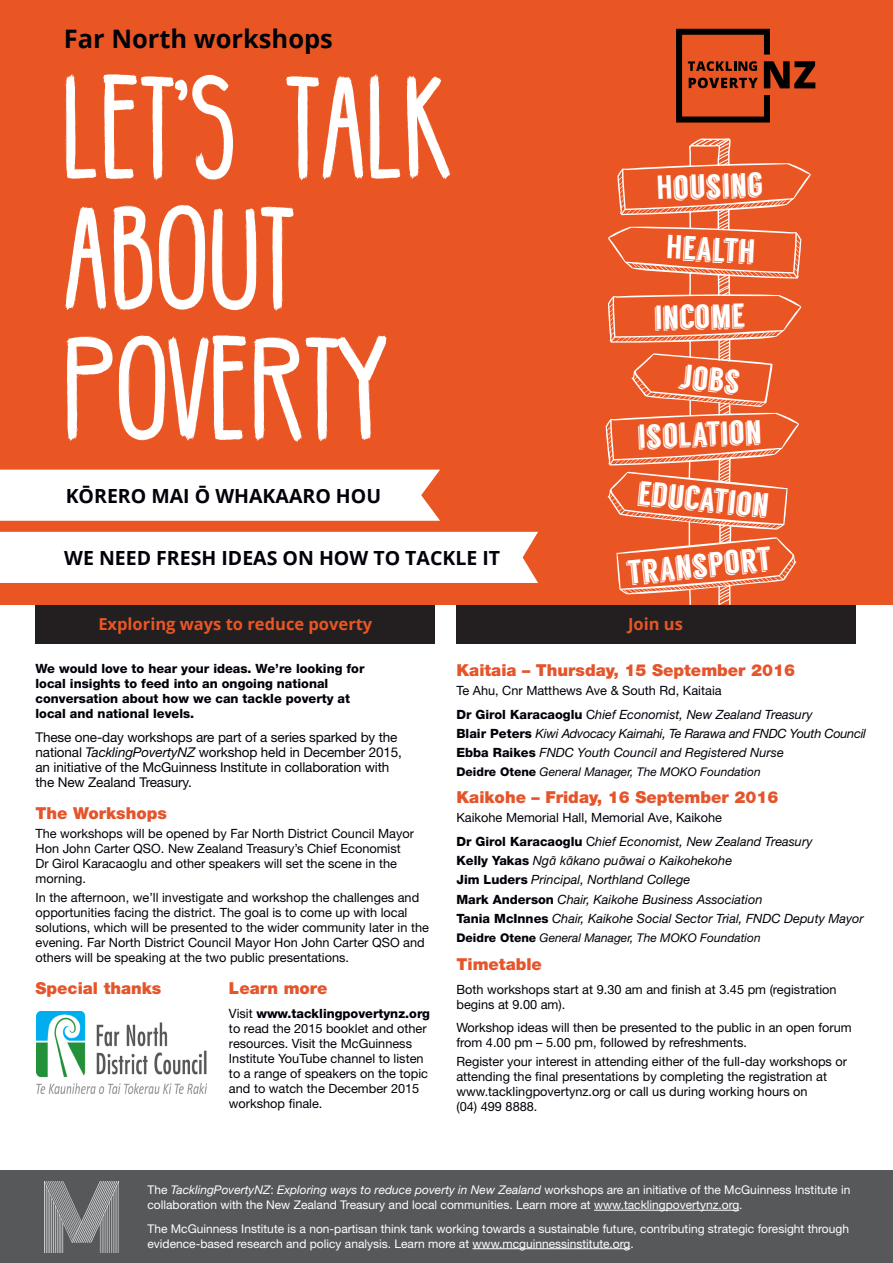
<style>
.page{position:relative;width:893px;height:1263px;background:#fff}
.page>*{position:absolute;margin:0;border:0;box-sizing:border-box;transform-origin:0 0}
.t1{font:105px/130.5px "BELLABOO";color:#fff}
.t2{font:33.3px "Langdon";color:#fff}
.t3{font:700 25.5px "Open Sans";color:#010209}
.t4{font:700 19.5px "Open Sans";color:#010209}
.t5{font:900 16.5px "Helvetica Neue LT Std";color:#e4552c}
.t6{font:700 16.5px "Open Sans";color:#ea5623}
.t7{font:13.5px/15px "Helvetica Neue LT Std";letter-spacing:-.01em;color:#010209}
.t8{font:12.75px/15px "Helvetica Neue LT Std";color:#010209}
.t9{font:italic 12.75px "Helvetica Neue LT Std";color:#010209}
.t10{font:800 12.75px/15px "Helvetica Neue LT Std";color:#010209}
.t11{font:italic 12.75px "Helvetica Neue LT Std";letter-spacing:-.02em;color:#010209}
.t12{font:12px/15px "Helvetica Neue LT Std";color:#fff}
.t13{font:italic 12px "Helvetica Neue LT Std";color:#010209}
.s1{font-style:italic}
.s2{font-weight:800}
.s3{font-weight:800;font-style:normal}
.s4{font-style:normal}
.s5{font-family:"Open Sans"}
</style>
<div class="page">
<div style="left:36px;top:574px;width:399px;height:70px;background:#231f20"></div>
<div style="left:456px;top:574px;width:400px;height:70px;background:#231f20"></div>
<div style="left:0;top:0;width:893px;height:605px;background:#ea5623"></div>
<div style="left:0;top:1170px;width:893px;height:93px;background:#57585a"></div>
<div style="left:0;top:470px;width:440px;height:51px;background:#fff"></div>
<img style="left:44px;top:1181px;width:74px;height:71px">
<div style="left:0;top:532px;width:538px;height:51px;background:#fff"></div>
<hr style="left:594px;top:1210px;width:145px;height:1px;background:#fff">
<hr style="left:472px;top:1248px;width:158px;height:1px;background:#fff">
<img style="left:37px;top:1011px;width:170px;height:82px">
<svg style="left:606px;top:28px;width:209px;height:577px"></svg>
<p class="t3" style="left:64px;top:21px;width:271px">Far North workshops</p>
<p class="t1" style="left:62px;top:60px;width:393px">LET<sup>’</sup>S TALK<br>ABOUT<br>POVERTY</p>
<p class="t4" style="left:66px;top:482px;width:317px">KŌRERO MAI Ō WHAKAARO HOU</p>
<p class="t4" style="left:64px;top:544px;width:437px">WE NEED FRESH IDEAS ON HOW TO TACKLE IT</p>
<p class="t2" style="left:656px;top:168px;width:108px;rotate:-2deg">Housing</p>
<p class="t2" style="left:667px;top:227px;width:90px;rotate:3deg">Health</p>
<p class="t2" style="left:653px;top:298px;width:92px;rotate:-1deg">income</p>
<p class="t2" style="left:681px;top:356px;width:63px;rotate:6deg">jobs</p>
<p class="t2" style="left:637px;top:417px;width:125px;rotate:-2deg">isolation</p>
<p class="t2" style="left:640px;top:473px;width:133px;rotate:6deg">education</p>
<p class="t2" style="left:625px;top:554px;width:146px;rotate:-6deg">transport</p>
<p class="t6" style="left:98px;top:612px;width:275px">Exploring ways to reduce poverty</p>
<p class="t6" style="left:628px;top:613px;width:56px">Join us</p>
<p class="t10" style="left:36px;top:661px;width:330px">We would love to hear your ideas. We’re looking for local insights to feed into an ongoing national conversation about how we can tackle poverty at local and national levels.</p>
<p class="t7" style="left:36px;top:729px;width:368px">These one-day workshops are part of a series sparked by the national <span class="s1">TacklingPovertyNZ</span> workshop held in December 2015, an initiative of the McGuinness Institute in collaboration with the New Zealand Treasury.</p>
<p class="t5" style="left:36px;top:803px;width:133px">The Workshops</p>
<p class="t8" style="left:36px;top:826px;width:380px">The workshops will be opened by Far North District Council Mayor Hon John Carter QSO. New Zealand Treasury’s Chief Economist Dr Girol Karacaoglu and other speakers will set the scene in the morning.</p>
<p class="t8" style="left:36px;top:890px;width:395px">In the afternoon, we’ll investigate and workshop the challenges and opportunities facing the district. The goal is to come up with local solutions, which will be presented to the wider community later in the evening. Far North District Council Mayor Hon John Carter QSO and others will be speaking at the two public presentations.</p>
<p class="t5" style="left:36px;top:978px;width:127px">Special thanks</p>
<p class="t5" style="left:229px;top:978px;width:100px">Learn more</p>
<p class="t8" style="left:229px;top:1005px;width:202px">Visit <span class="s2">www.tacklingpovertynz.org </span>to read the 2015 booklet and other resources. Visit the McGuinness<br>Institute YouTube channel to listen to a range of speakers on the topic and to watch the December 2015 workshop finale.</p>
<p class="t5" style="left:456px;top:660px;width:340px">Kaitaia – Thursday, 15 September 2016</p>
<p class="t8" style="left:456px;top:683px;width:267px">Te Ahu, Cnr Matthews Ave &amp; South Rd, Kaitaia</p>
<p class="t9" style="left:456px;top:706px;width:358px"><span class="s3">Dr Girol Karacaoglu</span> <span class="s4">C</span>hief Economist, New Zealand Treasury</p>
<p class="t11" style="left:456px;top:726px;width:411px"><span class="s3">Blair Peters</span> Kiwi Advocacy Kaimahi, Te Rarawa and FNDC Youth Council</p>
<p class="t9" style="left:456px;top:745px;width:329px"><span class="s3">Ebba Raikes</span> FNDC Youth Council and Registered Nurse</p>
<p class="t13" style="left:456px;top:765px;width:306px"><span class="s3">Deidre Otene</span> General Manager, The MOKO Foundation</p>
<p class="t5" style="left:456px;top:787px;width:323px">Kaikohe – Friday, 16 September 2016</p>
<p class="t8" style="left:456px;top:810px;width:267px">Kaikohe Memorial Hall, Memorial Ave, Kaikohe</p>
<p class="t9" style="left:456px;top:834px;width:358px"><span class="s3">Dr Girol Karacaoglu</span> <span class="s4">C</span>hief Economist, New Zealand Treasury</p>
<p class="t9" style="left:456px;top:853px;width:277px"><span class="s3">Kelly Yakas</span> Ng<span class="s5">ā</span> k<span class="s5">ā</span>kano pu<span class="s5">ā</span>wai o Kaikohekohe</p>
<p class="t9" style="left:456px;top:872px;width:235px"><span class="s3">Jim Luders</span> Principal, Northland College</p>
<p class="t9" style="left:456px;top:891px;width:308px"><span class="s3">Mark Anderson</span> Chair, Kaikohe Business Association</p>
<p class="t9" style="left:456px;top:911px;width:409px"><span class="s3">Tania McInnes</span> Chair, Kaikohe Social Sector Trial, FNDC Deputy Mayor</p>
<p class="t13" style="left:456px;top:931px;width:306px"><span class="s3">Deidre Otene</span> General Manager, The MOKO Foundation</p>
<p class="t5" style="left:456px;top:954px;width:87px">Timetable</p>
<p class="t8" style="left:456px;top:981px;width:382px">Both workshops start at 9.30 am and finish at 3.45 pm (registration begins at 9.00 am).</p>
<p class="t8" style="left:456px;top:1020px;width:397px">Workshop ideas will then be presented to the public in an open forum from 4.00 pm – 5.00 pm, followed by refreshments.</p>
<p class="t8" style="left:456px;top:1054px;width:392px">Register your interest in attending either of the full-day workshops or attending the final presentations by completing the registration at www.tacklingpovertynz.org or call us during working hours on<br>(04) 499 8888.</p>
<p class="t12" style="left:147px;top:1182px;width:704px">The <span class="s1">TacklingPovertyNZ</span>: <span class="s1">Exploring ways to reduce poverty in New Zealand</span> workshops are an initiative of the McGuinness Institute in collaboration with the New Zealand Treasury and local communities. Learn more at www.tacklingpovertynz.org.</p>
<p class="t12" style="left:147px;top:1220px;width:703px">The McGuinness Institute is a non-partisan think tank working towards a sustainable future, contributing strategic foresight through evidence-based research and policy analysis. Learn more at www.mcguinnessinstitute.org.</p>
</div>
